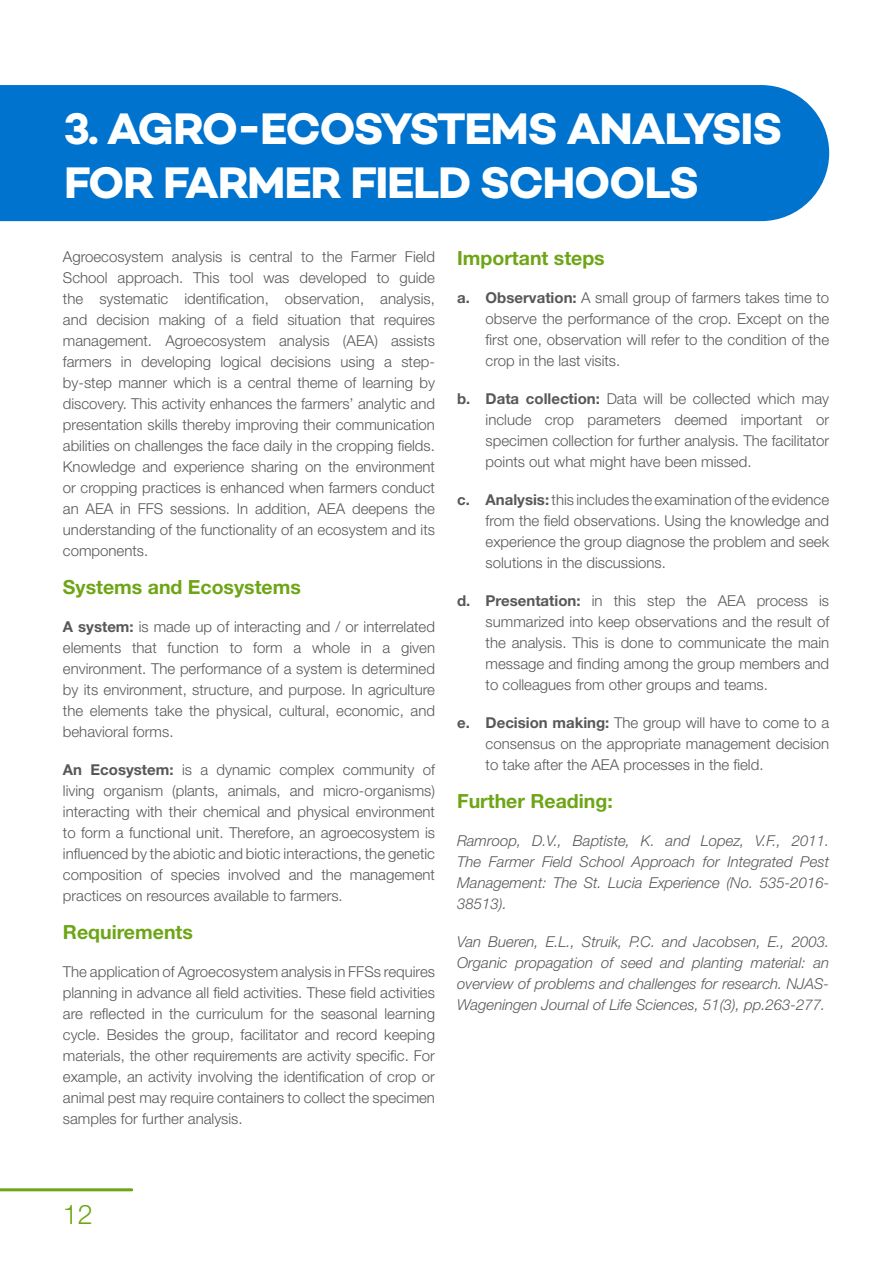
<style>
.page{position:relative;width:893px;height:1263px;background:#fff}
.page>*{position:absolute;margin:0;border:0;box-sizing:border-box;transform-origin:0 0}
.t1{font:700 45px/54px "Campton";letter-spacing:-.03em;color:#fff}
.t2{font:300 27px "Helvetica Neue LT Std";color:#6ea516}
.t3{font:700 19.5px "Helvetica Neue LT Std";color:#6ea516}
.t4{font:300 15px/21px "Helvetica Neue LT Std";color:#57585a;text-align:justify}
.t5{font:italic 300 15px/21px "Helvetica Neue LT Std";color:#57585a;text-align:justify}
.s1{font-weight:700}
</style>
<div class="page">
<div style="left:0;top:85px;width:829px;height:136px;background:#0073ce"></div>
<hr style="left:0;top:1188px;width:132px;height:3px;background:#6ea516">
<p class="t1" style="left:64px;top:101px;width:720px">3. AGRO-ECOSYSTEMS ANALYSIS<br>FOR FARMER FIELD SCHOOLS</p>
<p class="t4" style="left:63px;top:246px;width:374px">Agroecosystem analysis is central to the Farmer Field School approach. This tool was developed to guide the systematic identification, observation, analysis, and decision making of a field situation that requires management. Agroecosystem analysis (AEA) assists farmers in developing logical decisions using a step&shy;by-step manner which is a central theme of learning by discovery. This activity enhances the farmers’ analytic and presentation skills thereby improving their communication abilities on challenges the face daily in the cropping fields.<br>Knowledge and experience sharing on the environment or cropping practices is enhanced when farmers conduct an AEA in FFS sessions. In addition, AEA deepens the understanding of the functionality of an ecosystem and its components.</p>
<p class="t3" style="left:63px;top:575px;width:239px">Systems and Ecosystems</p>
<p class="t4" style="left:63px;top:616px;width:374px"><span class="s1">A system:</span> is made up of interacting and / or interrelated elements that function to form a whole in a given environment. The performance of a system is determined by its environment, structure, and purpose. In agriculture the elements take the physical, cultural, economic, and behavioral forms.</p>
<p class="t4" style="left:63px;top:759px;width:374px"><span class="s1">An Ecosystem:</span> is a dynamic complex community of living organism (plants, animals, and micro-organisms) interacting with their chemical and physical environment to form a functional unit. Therefore, an agroecosystem is influenced by the abiotic and biotic interactions, the genetic composition of species involved and the management practices on resources available to farmers.</p>
<p class="t3" style="left:63px;top:920px;width:131px">Requirements</p>
<p class="t4" style="left:63px;top:961px;width:374px">The application of Agroecosystem analysis in FFSs requires planning in advance all field activities. These field activities are reflected in the curriculum for the seasonal learning cycle. Besides the group, facilitator and record keeping materials, the other requirements are activity specific. For example, an activity involving the identification of crop or animal pest may require containers to collect the specimen samples for further analysis.</p>
<p class="t3" style="left:457px;top:246px;width:149px">Important steps</p>
<p class="t4" style="left:486px;top:287px;width:345px;text-indent:-28px"><span class="s1">a. Observation:</span> A small group of farmers takes time to observe the performance of the crop. Except on the first one, observation will refer to the condition of the crop in the last visits.</p>
<p class="t4" style="left:486px;top:388px;width:345px;text-indent:-28px"><span class="s1">b. Data collection:</span> Data will be collected which may include crop parameters deemed important or specimen collection for further analysis. The facilitator points out what might have been missed.</p>
<p class="t4" style="left:486px;top:489px;width:345px;text-indent:-28px"><span class="s1">c. Analysis:</span> this includes the examination of the evidence from the field observations. Using the knowledge and experience the group diagnose the problem and seek solutions in the discussions.</p>
<p class="t4" style="left:486px;top:590px;width:345px;text-indent:-28px"><span class="s1">d. Presentation:</span> in this step the AEA process is summarized into keep observations and the result of the analysis. This is done to communicate the main message and finding among the group members and to colleagues from other groups and teams.</p>
<p class="t4" style="left:486px;top:712px;width:345px;text-indent:-28px"><span class="s1">e. Decision making:</span> The group will have to come to a consensus on the appropriate management decision to take after the AEA processes in the field.</p>
<p class="t3" style="left:457px;top:789px;width:157px">Further Reading:</p>
<p class="t5" style="left:457px;top:830px;width:374px">Ramroop, D.V., Baptiste, K. and Lopez, V.F., 2011.<br>The Farmer Field School Approach for Integrated Pest Management: The St. Lucia Experience (No. 535-2016- 38513).</p>
<p class="t5" style="left:457px;top:931px;width:374px">Van Bueren, E.L., Struik, P.C. and Jacobsen, E., 2003.<br>Organic propagation of seed and planting material: an overview of problems and challenges for research. NJAS-Wageningen Journal of Life Sciences, 51(3), pp.263-277.</p>
<h2 class="t2" style="left:63px;top:1198px;width:32px">12</h2>
</div>
